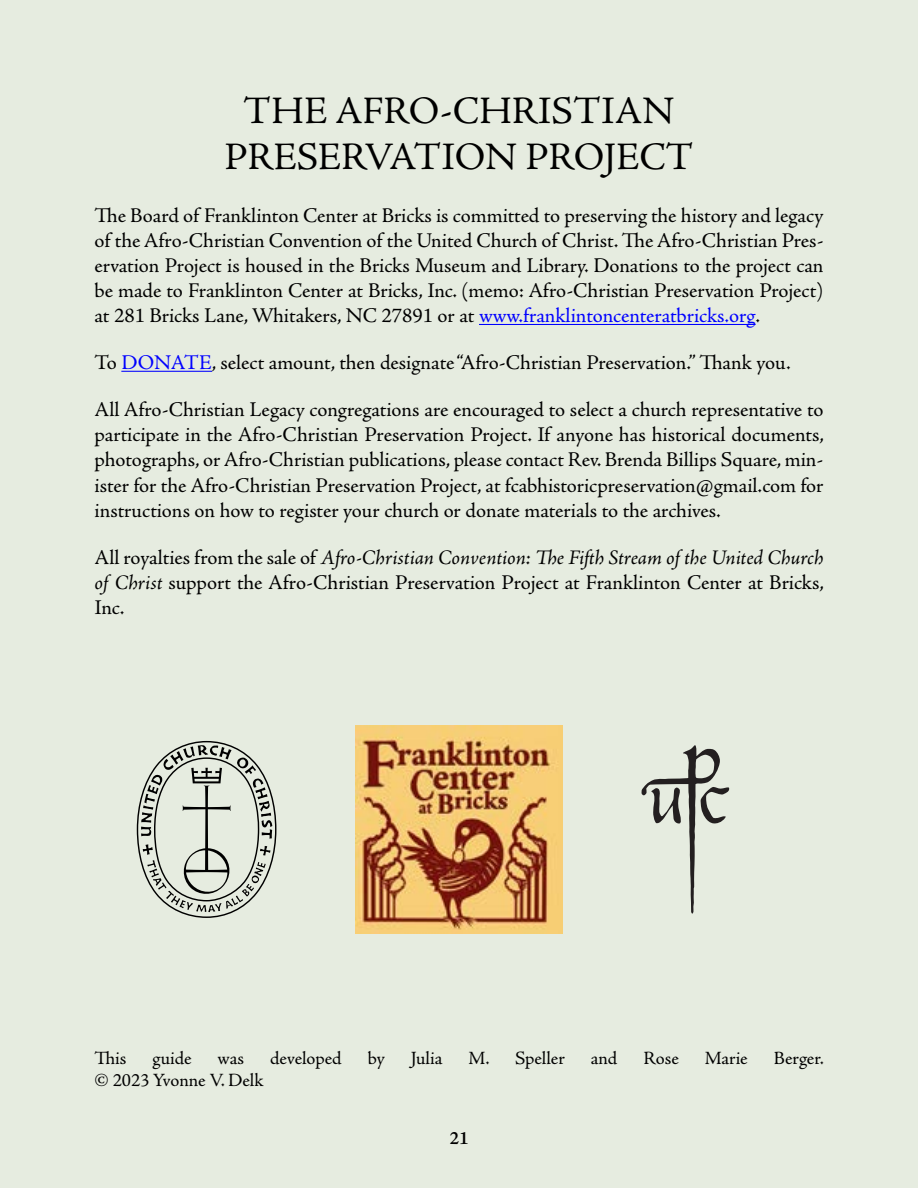
<style>
.page{position:relative;width:918px;height:1188px;background:#e6ece0}
.page>*{position:absolute;margin:0;border:0;box-sizing:border-box;transform-origin:0 0}
.t1{font:39px/46.8px "Adobe Jenson Pro";color:#000;text-align:center}
.t2{font:21px/25.2px "Adobe Jenson Pro";letter-spacing:-.005em;color:#000;text-align:justify}
.t3{font:18.75px "Adobe Jenson Pro";color:#000}
.t4{font:600 18.75px "Adobe Jenson Pro";color:#000}
.s1{color:#00f}
.s2{font-style:italic}
</style>
<div class="page">
<hr style="left:479px;top:324px;width:277px;height:1px;background:#00f">
<hr style="left:121px;top:371px;width:91px;height:1px;background:#00f">
<img style="left:355px;top:726px;width:208px;height:207px">
<svg style="left:642px;top:745px;width:87px;height:169px"></svg>
<svg style="left:137px;top:741px;width:139px;height:177px"></svg>
<h1 class="t1" style="left:224px;top:88px;width:470px">THE AFRO-CHRISTIAN<br>PRESERVATION PROJECT</h1>
<p class="t2" style="left:94px;top:203px;width:731px">The Board of Franklinton Center at Bricks is committed to preserving the history and legacy of the Afro-Christian Convention of the United Church of Christ. The Afro-Christian Pres&shy;ervation Project is housed in the Bricks Museum and Library. Donations to the project can be made to Franklinton Center at Bricks, Inc. (memo: Afro-Christian Preservation Project) at 281 Bricks Lane, Whitakers, NC 27891 or at <span class="s1">www.franklintoncenteratbricks.org</span>.</p>
<p class="t2" style="left:94px;top:350px;width:698px">To <span class="s1">DONATE</span>, select amount, then designate “Afro-Christian Preservation.” Thank you.</p>
<p class="t2" style="left:94px;top:397px;width:731px">All Afro-Christian Legacy congregations are encouraged to select a church representative to participate in the Afro-Christian Preservation Project. If anyone has historical documents, photographs, or Afro-Christian publications, please contact Rev. Brenda Billips Square, min&shy;ister for the Afro-Christian Preservation Project, at fcabhistoricpreservation@gmail.com for instructions on how to register your church or donate materials to the archives.</p>
<p class="t2" style="left:94px;top:545px;width:731px">All royalties from the sale of <span class="s2">Afro-Christian Convention: The Fifth Stream of the United Church of Christ</span> support the Afro-Christian Preservation Project at Franklinton Center at Bricks, Inc.</p>
<p class="t3" style="left:94px;top:1047px;width:34px">This</p>
<p class="t3" style="left:153px;top:1047px;width:40px">guide</p>
<p class="t3" style="left:218px;top:1047px;width:28px">was</p>
<p class="t3" style="left:270px;top:1047px;width:73px">developed</p>
<p class="t3" style="left:368px;top:1047px;width:19px">by</p>
<p class="t3" style="left:411px;top:1047px;width:33px">Julia</p>
<p class="t3" style="left:469px;top:1047px;width:98px">M. Speller</p>
<p class="t3" style="left:591px;top:1047px;width:28px">and</p>
<p class="t3" style="left:643px;top:1047px;width:37px">Rose</p>
<p class="t3" style="left:705px;top:1047px;width:44px">Marie</p>
<p class="t3" style="left:774px;top:1047px;width:52px">Berger.</p>
<p class="t3" style="left:94px;top:1070px;width:171px">© 2023 Yvonne V. Delk</p>
<p class="t4" style="left:449px;top:1127px;width:21px">21</p>
</div>
